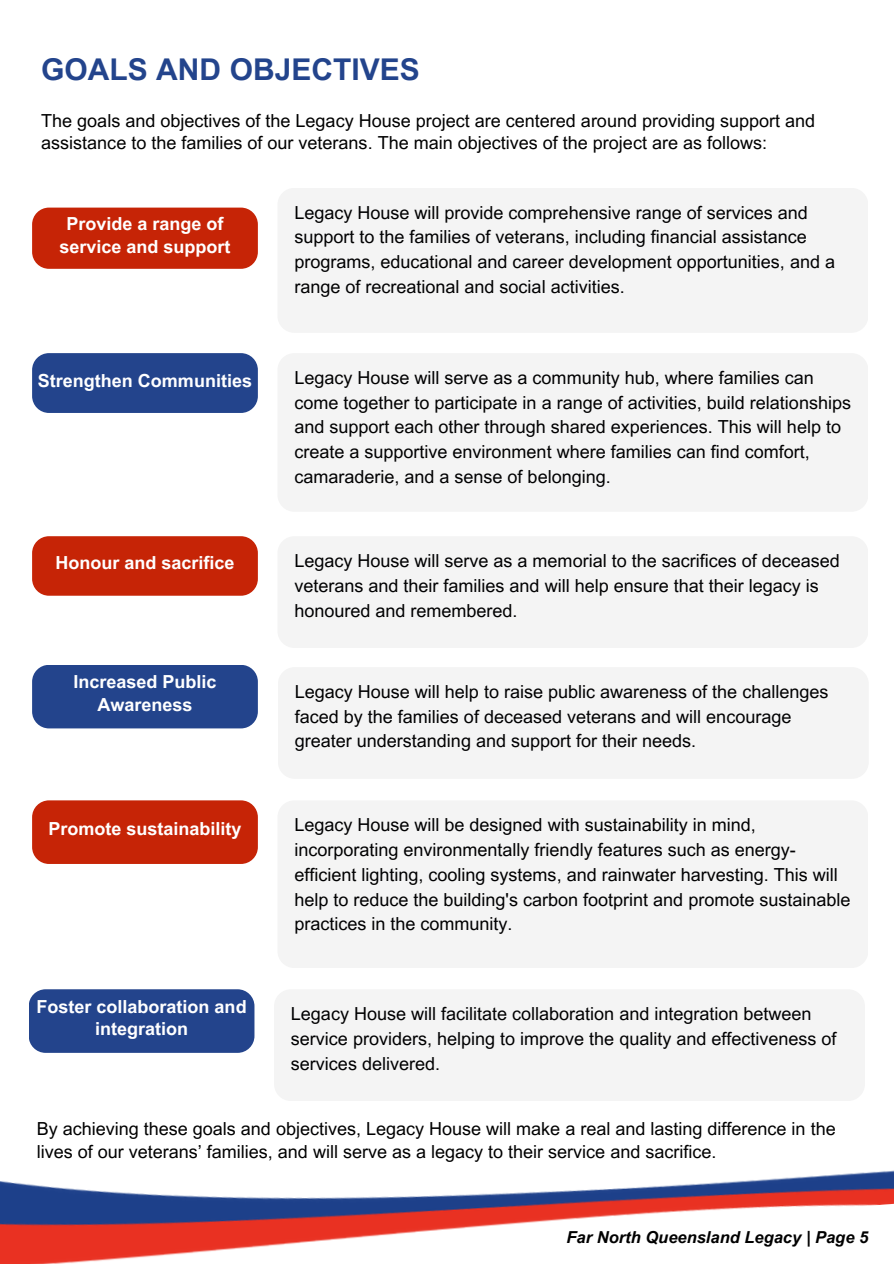
<style>
.page{position:relative;width:894px;height:1264px;background:#fff}
.page>*{position:absolute;margin:0;border:0;box-sizing:border-box;transform-origin:0 0}
.t1{font:700 30px "Arial MT Pro";color:#23448c}
.t2{font:18px/24.8px "Arial MT Pro";color:#000001}
.t3{font:700 18px/22.5px "Arial MT Pro";color:#fff;text-align:center}
.t4{font:italic 700 16.5px "Arial MT Pro";color:#000}
</style>
<div class="page">
<div style="left:32px;top:207px;width:226px;height:62px;background:#c62406;border-radius:17px"></div>
<div style="left:32px;top:353px;width:226px;height:60px;background:#23448c;border-radius:17px"></div>
<div style="left:32px;top:536px;width:226px;height:59px;background:#c62406;border-radius:17px"></div>
<div style="left:32px;top:665px;width:226px;height:63px;background:#23448c;border-radius:17px"></div>
<div style="left:277px;top:188px;width:591px;height:145px;background:#f4f4f4;border-radius:17px"></div>
<div style="left:277px;top:353px;width:591px;height:159px;background:#f4f4f4;border-radius:17px"></div>
<div style="left:277px;top:536px;width:591px;height:112px;background:#f4f4f4;border-radius:17px"></div>
<div style="left:278px;top:667px;width:590px;height:111px;background:#f4f4f4;border-radius:17px"></div>
<div style="left:32px;top:800px;width:226px;height:64px;background:#c62406;border-radius:17px"></div>
<div style="left:277px;top:800px;width:591px;height:168px;background:#f4f4f4;border-radius:17px"></div>
<div style="left:29px;top:989px;width:225px;height:63px;background:#23448c;border-radius:17px"></div>
<div style="left:274px;top:989px;width:590px;height:111px;background:#f4f4f4;border-radius:17px"></div>
<img style="left:0;top:1083px;width:893px;height:180px">
<h2 class="t1" style="left:41px;top:59px;width:380px">GOALS AND OBJECTIVES</h2>
<p class="t2" style="left:41px;top:111px;width:775px;line-height:22.5px">The goals and objectives of the Legacy House project are centered around providing support and assistance to the families of our veterans. The main objectives of the project are as follows:</p>
<h1 class="t3" style="left:59px;top:215px;width:173px">Provide a range of service and support</h1>
<p class="t3" style="left:38px;top:371px;width:216px">Strengthen Communities</p>
<h2 class="t3" style="left:55px;top:553px;width:181px">Honour and sacrifice</h2>
<p class="t3" style="left:73px;top:673px;width:145px">Increased Public<br>Awareness</p>
<h2 class="t2" style="left:294px;top:202px;width:542px">Legacy House will provide comprehensive range of services and support to the families of veterans, including financial assistance programs, educational and career development opportunities, and a range of recreational and social activities.</h2>
<p class="t2" style="left:294px;top:367px;width:558px">Legacy House will serve as a community hub, where families can come together to participate in a range of activities, build relationships and support each other through shared experiences. This will help to create a supportive environment where families can find comfort, camaraderie, and a sense of belonging.</p>
<h2 class="t2" style="left:294px;top:550px;width:547px">Legacy House will serve as a memorial to the sacrifices of deceased veterans and their families and will help ensure that their legacy is honoured and remembered.</h2>
<p class="t2" style="left:295px;top:681px;width:535px">Legacy House will help to raise public awareness of the challenges faced by the families of deceased veterans and will encourage greater understanding and support for their needs.</p>
<h2 class="t3" style="left:48px;top:820px;width:195px">Promote sustainability</h2>
<p class="t2" style="left:294px;top:814px;width:557px">Legacy House will be designed with sustainability in mind, incorporating environmentally friendly features such as energy&shy;efficient lighting, cooling systems, and rainwater harvesting. This will help to reduce the building's carbon footprint and promote sustainable practices in the community.</p>
<h2 class="t3" style="left:36px;top:997px;width:212px">Foster collaboration and integration</h2>
<p class="t2" style="left:291px;top:1003px;width:547px">Legacy House will facilitate collaboration and integration between service providers, helping to improve the quality and effectiveness of services delivered.</p>
<p class="t2" style="left:37px;top:1120px;width:800px;line-height:22.5px">By achieving these goals and objectives, Legacy House will make a real and lasting difference in the lives of our veterans’ families, and will serve as a legacy to their service and sacrifice.</p>
<p class="t4" style="left:566px;top:1230px;width:303px">Far North Queensland Legacy | Page 5</p>
</div>
